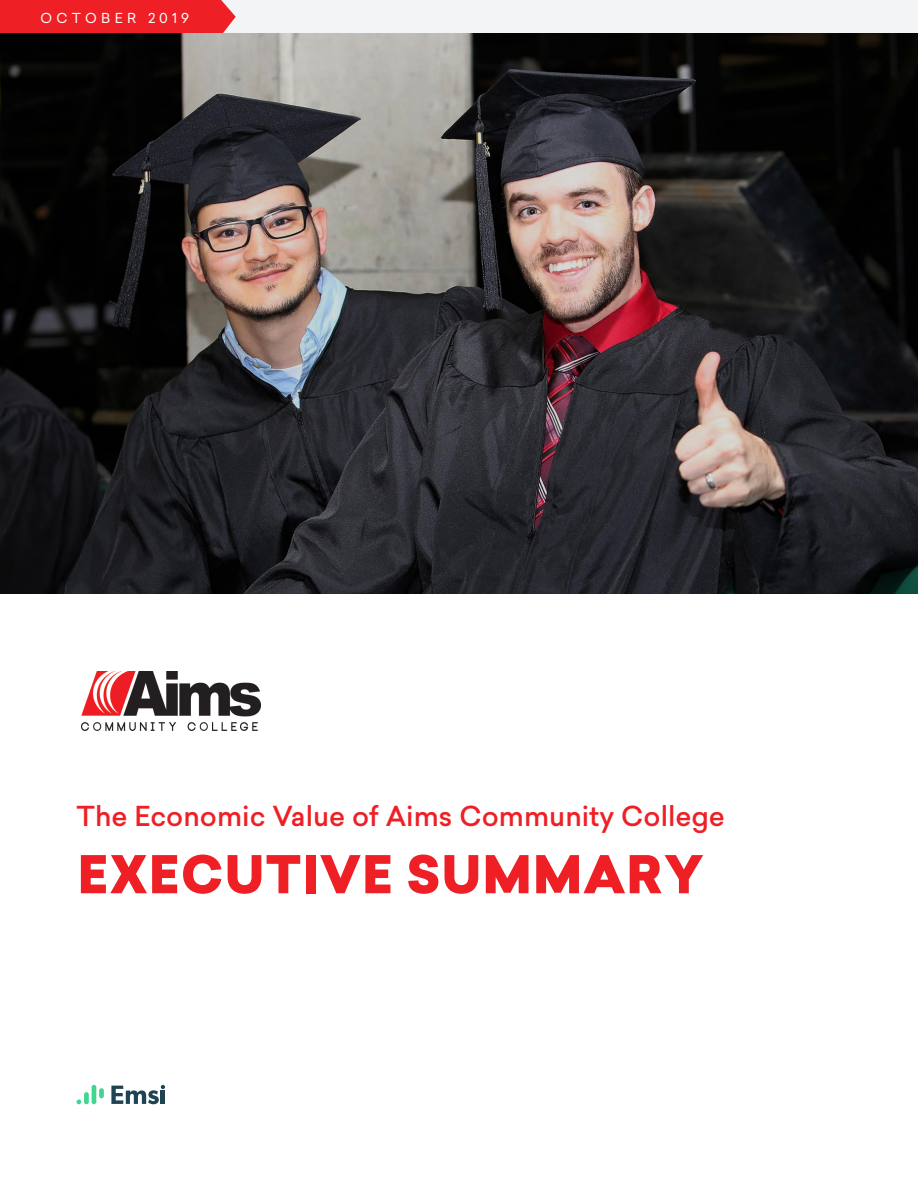
<style>
.page{position:relative;width:918px;height:1188px;background:#fff}
.page>*{position:absolute;margin:0;border:0;box-sizing:border-box;transform-origin:0 0}
.t1{font:900 51px "Sailec";letter-spacing:.02em;color:#ee2026}
.t2{font:500 27px "Sailec";color:#ee2026}
.t3{font:13.5px "Sailec";letter-spacing:.32em;color:#fff}
</style>
<div class="page">
<svg style="left:111px;top:1085px;width:54px;height:19px"></svg>
<div style="left:84px;top:1092px;width:5px;height:12px;background:#41d592;border-radius:2px"></div>
<hr style="left:92px;top:1085px;width:4px;height:19px;background:#41d592;border-radius:2px">
<svg style="left:77px;top:1100px;width:4px;height:4px"></svg>
<div style="left:99px;top:1088px;width:5px;height:10px;background:#41d592;border-radius:2px"></div>
<div style="left:0;top:0;width:918px;height:34px;background:#f2f4f6"></div>
<div style="left:0;top:0;width:236px;height:34px;background:#ee2026"></div>
<img style="left:81px;top:672px;width:180px;height:58px">
<img style="left:0;top:34px;width:918px;height:560px">
<p class="t3" style="left:41px;top:8px;width:150px">OCTOBER 2019</p>
<p class="t2" style="left:76px;top:797px;width:650px">The Economic Value of Aims Community College</p>
<p class="t1" style="left:78px;top:838px;width:628px">EXECUTIVE SUMMARY</p>
</div>
